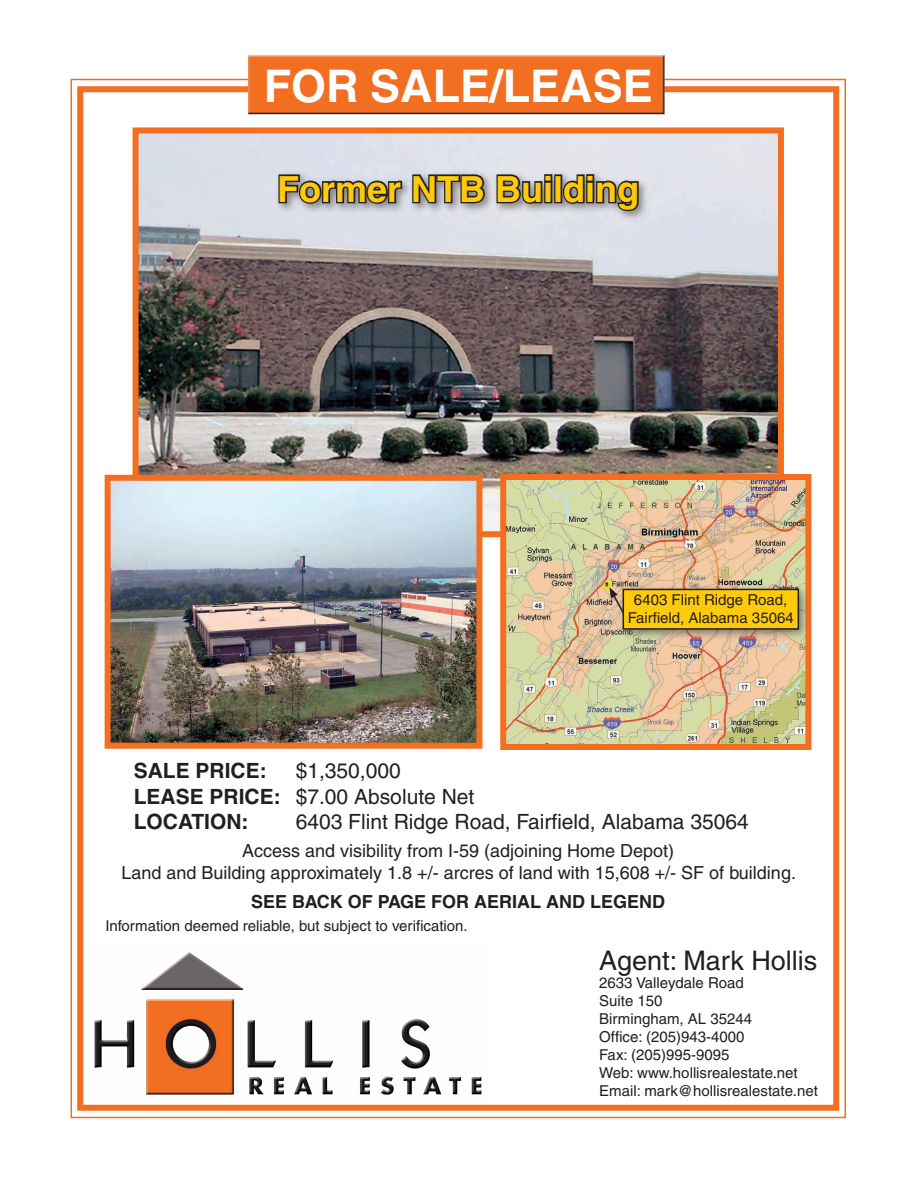
<style>
.page{position:relative;width:918px;height:1188px;background:#fff}
.page>*{position:absolute;margin:0;border:0;box-sizing:border-box;transform-origin:0 0}
.t1{font:700 45px "Helvetica";color:#fff}
.t2{font:700 36px "Helvetica";color:#feca0a}
.t3{font:27px "Helvetica";color:#231f20}
.t4{font:21px/25.2px "Helvetica";color:#231f20}
.t5{font:700 21px "Helvetica";color:#231f20}
.t6{font:18px/21.6px "Helvetica";color:#231f20;text-align:center}
.t7{font:700 18px "Helvetica";color:#231f20}
.t8{font:15px/18px "Helvetica";color:#231f20}
.s1{font-weight:700}
</style>
<div class="page">
<img style="left:140px;top:134px;width:637px;height:396px">
<div style="left:133px;top:127px;width:651px;height:410px;border:6px solid #f36e21"></div>
<img style="left:112px;top:482px;width:363px;height:260px">
<div style="left:105px;top:475px;width:377px;height:274px;border:6px solid #f36e21"></div>
<div style="left:77px;top:86px;width:762px;height:1025px;border:6px solid #f36e21"></div>
<img style="left:243px;top:55px;width:431px;height:60px">
<div style="left:273px;top:169px;width:378px;height:54px;background:#625d5c;opacity:.75"></div>
<svg style="left:277px;top:173px;width:127px;height:32px;background:#76767a"></svg>
<svg style="left:411px;top:172px;width:76px;height:33px;background:#6c6b6d"></svg>
<svg style="left:495px;top:173px;width:59px;height:32px;background:#696769"></svg>
<div style="left:554px;top:174px;width:8px;height:29px;border:3px solid #231f20"></div>
<svg style="left:561px;top:173px;width:79px;height:40px;background:#7a787b"></svg>
<img style="left:86px;top:952px;width:404px;height:154px">
<img style="left:507px;top:481px;width:297px;height:262px">
<div style="left:500px;top:474px;width:311px;height:276px;border:6px solid #f36e21"></div>
<div style="left:616px;top:582px;width:196px;height:61px;background:#625d5c;opacity:.75"></div>
<div style="left:623px;top:589px;width:175px;height:40px;background:#feca0a"></div>
<div style="left:623px;top:589px;width:176px;height:41px;border:2px solid #231f20"></div>
<svg style="left:609px;top:587px;width:16px;height:28px"></svg>
<h1 class="t1" style="left:264px;top:59px;width:390px">FOR SALE/LEASE</h1>
<h2 class="t2" style="left:277px;top:167px;width:364px">Former NTB Building</h2>
<p class="t8" style="left:628px;top:591px;width:167px;text-align:center">6403 Flint Ridge Road,<br>Fairfield, Alabama 35064</p>
<h3 class="t4" style="left:134px;top:758px;width:342px;text-indent:162px">$1,350,000<br><span class="s1">LEASE PRICE:</span> $7.00 Absolute Net<br><span class="s1">LOCATION:</span></h3>
<h3 class="t5" style="left:134px;top:758px;width:135px">SALE PRICE:</h3>
<h3 class="t4" style="left:296px;top:809px;width:454px">6403 Flint Ridge Road, Fairfield, Alabama 35064</h3>
<p class="t6" style="left:122px;top:840px;width:676px">Access and visibility from I-59 (adjoining Home Depot)<br>Land and Building approximately 1.8 +/- arcres of land with 15,608 +/- SF of building.</p>
<p class="t7" style="left:251px;top:890px;width:416px">SEE BACK OF PAGE FOR AERIAL AND LEGEND</p>
<p class="t8" style="left:105px;top:917px;width:364px">Information deemed reliable, but subject to verification.</p>
<h3 class="t3" style="left:599px;top:945px;width:220px">Agent: Mark Hollis</h3>
<p class="t8" style="left:599px;top:973px;width:220px">2633 Valleydale Road<br>Suite 150<br>Birmingham, AL 35244<br>Office: (205)943-4000<br>Fax: (205)995-9095<br>Web: www.hollisrealestate.net<br>Email: mark@hollisrealestate.net</p>
</div>
